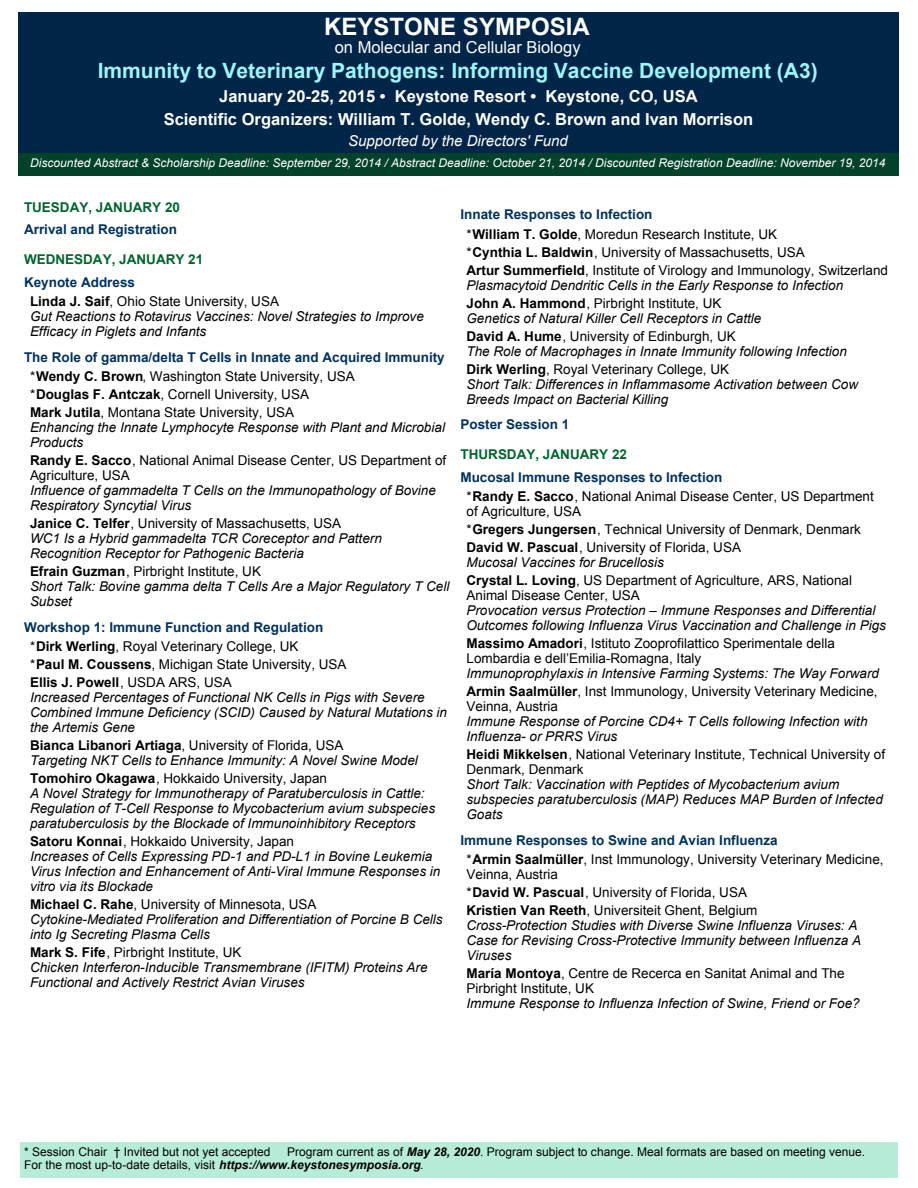
<style>
.page{position:relative;width:918px;height:1188px;background:#fff}
.page>*{position:absolute;margin:0;border:0;box-sizing:border-box;transform-origin:0 0}
.t1{font:700 24px "Arial";color:#fff}
.t2{font:700 21px "Arial";color:#9df7fd}
.t3{font:700 16.5px/22.5px "Arial";color:#fff;text-align:center}
.t4{font:16.5px "Arial";color:#fff}
.t5{font:italic 15px "Arial";color:#fff}
.t6{font:italic 13.5px/15px "Arial";color:#000}
.t7{font:13.5px/18px "Arial";color:#000}
.t8{font:700 13.5px/19.5px "Arial";color:#003260}
.t9{font:700 13.5px "Arial";color:#00652e}
.t10{font:12px/13.5px "Arial";color:#000}
.t11{font:italic 12px "Arial";color:#fff}
.s1{font-weight:700;color:#003260}
.s2{font-weight:700}
.s3{font-weight:400;color:#000}
.s4{color:#000}
.s5{font-weight:700;font-style:normal}
.s6{font-style:normal}
.s7{font-style:italic}
.s8{font-weight:700;font-style:italic}
</style>
<div class="page">
<div style="left:20px;top:1142px;width:877px;height:36px;background:#b7ecd8"></div>
<div style="left:18px;top:12px;width:881px;height:141px;background:#012548"></div>
<div style="left:18px;top:153px;width:881px;height:23px;background:#02412a"></div>
<h1 class="t1" style="left:324px;top:17px;width:267px">KEYSTONE SYMPOSIA</h1>
<p class="t4" style="left:335px;top:40px;width:247px">on Molecular and Cellular Biology</p>
<h2 class="t2" style="left:98px;top:63px;width:721px">Immunity to Veterinary Pathogens: Informing Vaccine Development (A3)</h2>
<p class="t3" style="left:164px;top:86px;width:591px">January 20-25, 2015 • Keystone Resort • Keystone, CO, USA<br>Scientific Organizers: William T. Golde, Wendy C. Brown and Ivan Morrison</p>
<p class="t5" style="left:348px;top:135px;width:221px">Supported by the Directors' Fund</p>
<p class="t11" style="left:30px;top:158px;width:857px">Discounted Abstract &amp; Scholarship Deadline: September 29, 2014 / Abstract Deadline: October 21, 2014 / Discounted Registration Deadline: November 19, 2014</p>
<p class="t9" style="left:24px;top:202px;width:158px">TUESDAY, JANUARY 20</p>
<p class="t8" style="left:24px;top:221px;width:155px">Arrival and Registration</p>
<p class="t9" style="left:24px;top:254px;width:181px">WEDNESDAY, JANUARY 21</p>
<p class="t7" style="left:30px;top:273px;width:251px;line-height:19.5px;text-indent:-6px"><span class="s1">Keynote Address<br></span><span class="s2">Linda J. Saif</span>, Ohio State University, USA</p>
<p class="t6" style="left:30px;top:310px;width:395px">Gut Reactions to Rotavirus Vaccines: Novel Strategies to Improve<br>Efficacy in Piglets and Infants</p>
<p class="t8" style="left:30px;top:348px;width:416px;text-indent:-6px">The Role of gamma/delta T Cells in Innate and Acquired Immunity <span class="s3">*</span><span class="s4">Wendy C. Brown</span><span class="s3">, Washington State University, USA</span></p>
<p class="t7" style="left:30px;top:387px;width:281px">*<span class="s2">Douglas F. Antczak</span>, Cornell University, USA<br><span class="s2">Mark Jutila</span>, Montana State University, USA</p>
<p class="t6" style="left:30px;top:421px;width:416px">Enhancing the Innate Lymphocyte Response with Plant and Microbial<br>Products</p>
<p class="t7" style="left:30px;top:454px;width:418px;line-height:15px"><span class="s2">Randy E. Sacco</span>, National Animal Disease Center, US Department of<br>Agriculture, USA</p>
<p class="t6" style="left:30px;top:484px;width:407px">Influence of gammadelta T Cells on the Immunopathology of Bovine<br>Respiratory Syncytial Virus</p>
<p class="t6" style="left:30px;top:517px;width:353px"><span class="s5">Janice C. Telfer</span><span class="s6">, University of Massachusetts, USA<br></span>WC1 Is a Hybrid gammadelta TCR Coreceptor and Pattern<br>Recognition Receptor for Pathogenic Bacteria</p>
<p class="t6" style="left:30px;top:565px;width:421px"><span class="s5">Efrain Guzman</span><span class="s6">, Pirbright Institute, UK<br></span>Short Talk: Bovine gamma delta T Cells Are a Major Regulatory T Cell<br>Subset</p>
<p class="t8" style="left:30px;top:618px;width:295px;text-indent:-6px">Workshop 1: Immune Function and Regulation <span class="s3">*</span><span class="s4">Dirk Werling</span><span class="s3">, Royal Veterinary College, UK</span></p>
<p class="t7" style="left:30px;top:657px;width:318px">*<span class="s2">Paul M. Coussens</span>, Michigan State University, USA<br><span class="s2">Ellis J. Powell</span>, USDA ARS, USA</p>
<p class="t6" style="left:30px;top:691px;width:419px">Increased Percentages of Functional NK Cells in Pigs with Severe<br>Combined Immune Deficiency (SCID) Caused by Natural Mutations in the Artemis Gene</p>
<p class="t6" style="left:30px;top:739px;width:389px"><span class="s5">Bianca Libanori Artiaga</span><span class="s6">, University of Florida, USA<br></span>Targeting NKT Cells to Enhance Immunity: A Novel Swine Model</p>
<p class="t6" style="left:30px;top:772px;width:407px"><span class="s5">Tomohiro Okagawa</span><span class="s6">, Hokkaido University, Japan<br></span>A Novel Strategy for Immunotherapy of Paratuberculosis in Cattle:<br>Regulation of T-Cell Response to Mycobacterium avium subspecies paratuberculosis by the Blockade of Immunoinhibitory Receptors</p>
<p class="t6" style="left:30px;top:835px;width:412px"><span class="s5">Satoru Konnai</span><span class="s6">, Hokkaido University, Japan<br></span>Increases of Cells Expressing PD-1 and PD-L1 in Bovine Leukemia Virus Infection and Enhancement of Anti-Viral Immune Responses in vitro via its Blockade</p>
<p class="t6" style="left:30px;top:898px;width:414px"><span class="s5">Michael C. Rahe</span><span class="s6">, University of Minnesota, USA<br></span>Cytokine-Mediated Proliferation and Differentiation of Porcine B Cells into Ig Secreting Plasma Cells</p>
<p class="t6" style="left:30px;top:946px;width:399px"><span class="s5">Mark S. Fife</span><span class="s6">, Pirbright Institute, UK<br></span>Chicken Interferon-Inducible Transmembrane (IFITM) Proteins Are<br>Functional and Actively Restrict Avian Viruses</p>
<p class="t7" style="left:466px;top:206px;width:312px;line-height:19.5px;text-indent:-6px"><span class="s1">Innate Responses to Infection<br></span>*<span class="s2">William T. Golde</span>, Moredun Research Institute, UK</p>
<p class="t7" style="left:466px;top:244px;width:423px">*<span class="s2">Cynthia L. Baldwin</span>, University of Massachusetts, USA<br><span class="s2">Artur Summerfield</span>, Institute of Virology and Immunology, Switzerland</p>
<p class="t6" style="left:466px;top:277px;width:378px;line-height:18px">Plasmacytoid Dendritic Cells in the Early Response to Infection<br><span class="s5">John A. Hammond</span><span class="s6">, Pirbright Institute, UK</span></p>
<p class="t6" style="left:466px;top:310px;width:296px;line-height:18px">Genetics of Natural Killer Cell Receptors in Cattle<br><span class="s5">David A. Hume</span><span class="s6">, University of Edinburgh, UK</span></p>
<p class="t6" style="left:466px;top:343px;width:382px;line-height:18px">The Role of Macrophages in Innate Immunity following Infection<br><span class="s5">Dirk Werling</span><span class="s6">, Royal Veterinary College, UK</span></p>
<p class="t6" style="left:466px;top:377px;width:393px">Short Talk: Differences in Inflammasome Activation between Cow<br>Breeds Impact on Bacterial Killing</p>
<p class="t8" style="left:460px;top:416px;width:110px">Poster Session 1</p>
<p class="t9" style="left:460px;top:449px;width:168px">THURSDAY, JANUARY 22</p>
<p class="t7" style="left:466px;top:468px;width:409px;line-height:19.5px;text-indent:-6px"><span class="s1">Mucosal Immune Responses to Infection<br></span>*<span class="s2">Randy E. Sacco</span>, National Animal Disease Center, US Department</p>
<p class="t7" style="left:466px;top:504px;width:396px">of Agriculture, USA<br>*<span class="s2">Gregers Jungersen</span>, Technical University of Denmark, Denmark<br><span class="s2">David W. Pascual</span>, University of Florida, USA</p>
<p class="t7" style="left:466px;top:555px;width:387px"><span class="s7">Mucosal Vaccines for Brucellosis<br></span><span class="s2">Crystal L. Loving</span>, US Department of Agriculture, ARS, National</p>
<p class="t7" style="left:466px;top:588px;width:175px">Animal Disease Center, USA</p>
<p class="t6" style="left:466px;top:604px;width:421px">Provocation versus Protection – Immune Responses and Differential<br>Outcomes following Influenza Virus Vaccination and Challenge in Pigs</p>
<p class="t7" style="left:466px;top:637px;width:370px;line-height:15px"><span class="s2">Massimo Amadori</span>, Istituto Zooprofilattico Sperimentale della<br>Lombardia e dell’Emilia-Romagna, Italy</p>
<p class="t6" style="left:466px;top:665px;width:414px;line-height:18px">Immunoprophylaxis in Intensive Farming Systems: The Way Forward<br><span class="s5">Armin Saalmüller</span><span class="s6">, Inst Immunology, University Veterinary Medicine,</span></p>
<p class="t7" style="left:466px;top:699px;width:93px">Veinna, Austria</p>
<p class="t6" style="left:466px;top:715px;width:403px">Immune Response of Porcine CD4+ T Cells following Infection with<br>Influenza- or PRRS Virus</p>
<p class="t7" style="left:466px;top:748px;width:420px;line-height:15px"><span class="s2">Heidi Mikkelsen</span>, National Veterinary Institute, Technical University of<br>Denmark, Denmark</p>
<p class="t6" style="left:466px;top:778px;width:418px">Short Talk: Vaccination with Peptides of Mycobacterium avium subspecies paratuberculosis (MAP) Reduces MAP Burden of Infected<br>Goats</p>
<p class="t7" style="left:466px;top:831px;width:419px;line-height:19.5px;text-indent:-6px"><span class="s1">Immune Responses to Swine and Avian Influenza<br></span>*<span class="s2">Armin Saalmüller</span>, Inst Immunology, University Veterinary Medicine,</p>
<p class="t7" style="left:466px;top:867px;width:293px">Veinna, Austria<br>*<span class="s2">David W. Pascual</span>, University of Florida, USA<br><span class="s2">Kristien Van Reeth</span>, Universiteit Ghent, Belgium</p>
<p class="t6" style="left:466px;top:919px;width:396px">Cross-Protection Studies with Diverse Swine Influenza Viruses: A<br>Case for Revising Cross-Protective Immunity between Influenza A<br>Viruses</p>
<p class="t7" style="left:466px;top:967px;width:380px;line-height:15px"><span class="s2">María Montoya</span>, Centre de Recerca en Sanitat Animal and The<br>Pirbright Institute, UK</p>
<p class="t6" style="left:466px;top:997px;width:395px">Immune Response to Influenza Infection of Swine, Friend or Foe?</p>
<p class="t10" style="left:24px;top:1146px;width:248px">* Session Chair † Invited but not yet accepted</p>
<p class="t10" style="left:24px;top:1146px;width:842px;text-indent:263px">Program current as of <span class="s8">May 28, 2020</span>. Program subject to change. Meal formats are based on meeting venue.<br>For the most up-to-date details, visit <span class="s8">https://www.keystonesymposia.org</span>.</p>
</div>
